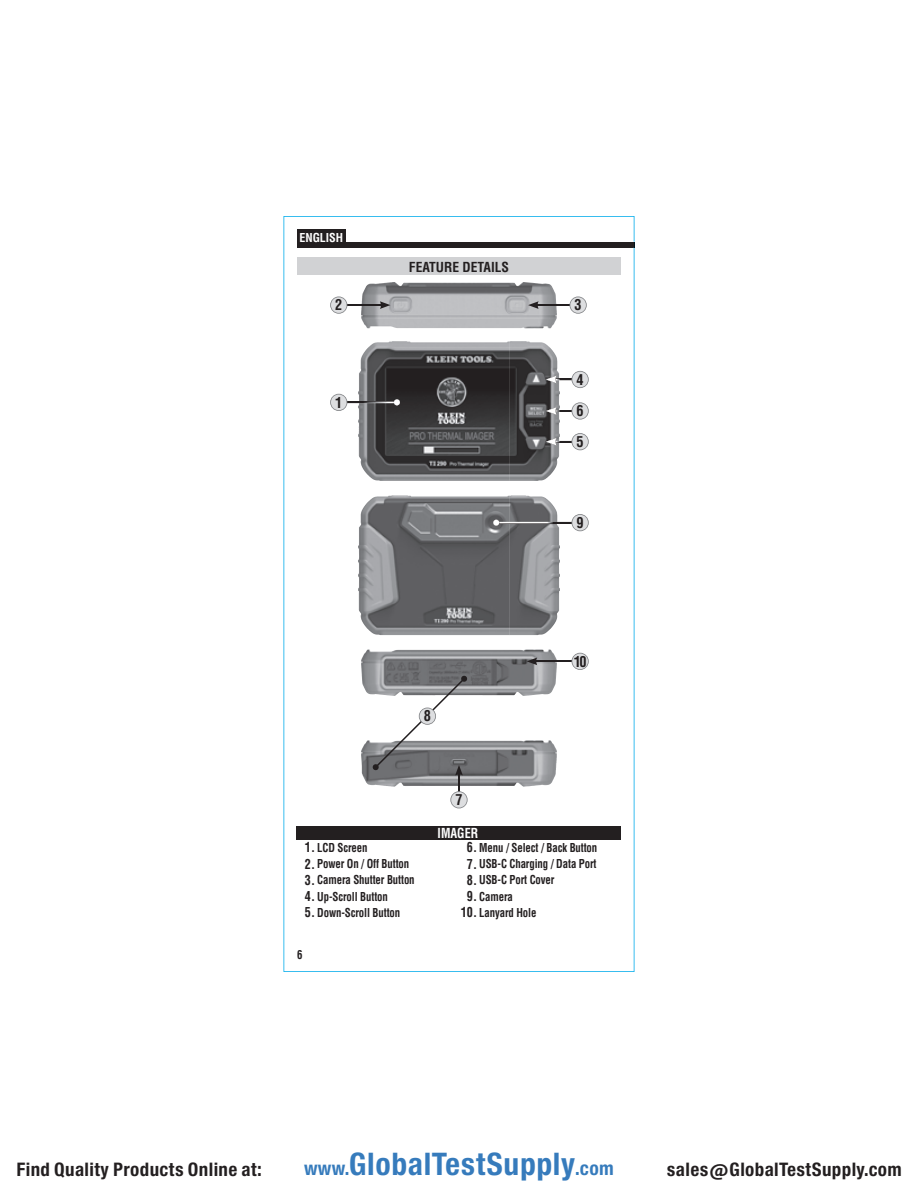
<style>
.page{position:relative;width:918px;height:1188px;background:#fff}
.page>*{position:absolute;margin:0;border:0;box-sizing:border-box;transform-origin:0 0}
.t1{font:29.7px "Europa Gro Nr 2 SBOP Bol Con";letter-spacing:.02em;color:#367bbc}
.t2{font:17.85px "Europa Gro Nr 2 SBOP Bol Con";letter-spacing:.02em;color:#231f20}
.t3{font:700 condensed 14.7px "Helvetica LT Std";color:#231f20}
.t4{font:700 condensed 13.5px "Helvetica LT Std";color:#231f20}
.t5{font:700 condensed 13.5px "Helvetica LT Std";color:#fff;scale:.9 1}
.t6{font:700 condensed 12px "Helvetica LT Std";letter-spacing:-.01em;color:#231f20;scale:.9 1}
.t7{font:700 condensed 12px "Helvetica LT Std";letter-spacing:-.005em;color:#fff}
.s1{font-size:13.5px}
.s2{font-size:18.3px}
</style>
<div class="page">
<svg style="left:284px;top:216px;width:350px;height:756px"></svg>
<p class="t7" style="left:299px;top:230px;width:45px">ENGLISH</p>
<p class="t4" style="left:409px;top:259px;width:102px">FEATURE DETAILS</p>
<p class="t3" style="left:335px;top:296px;width:9px">2</p>
<p class="t3" style="left:575px;top:296px;width:9px">3</p>
<p class="t3" style="left:335px;top:393px;width:9px">1</p>
<p class="t3" style="left:424px;top:707px;width:9px">8</p>
<p class="t3" style="left:455px;top:791px;width:9px">7</p>
<p class="t5" style="left:438px;top:824px;width:47px">IMAGER</p>
<p class="t3" style="left:577px;top:370px;width:9px">4</p>
<p class="t3" style="left:577px;top:402px;width:9px">6</p>
<p class="t3" style="left:577px;top:432px;width:9px">5</p>
<p class="t3" style="left:577px;top:513px;width:9px">9</p>
<p class="t3" style="left:574px;top:652px;width:14px">10</p>
<p class="t6" style="left:305px;top:840px;width:71px"><span class="s1">1.</span> LCD Screen</p>
<p class="t6" style="left:467px;top:840px;width:146px"><span class="s1">6.</span> Menu / Select / Back Button</p>
<p class="t6" style="left:305px;top:856px;width:117px"><span class="s1">2.</span> Power On / Off Button</p>
<p class="t6" style="left:467px;top:856px;width:146px"><span class="s1">7.</span> USB-C Charging / Data Port</p>
<p class="t6" style="left:305px;top:872px;width:123px"><span class="s1">3.</span> Camera Shutter Button</p>
<p class="t6" style="left:467px;top:872px;width:99px"><span class="s1">8.</span> USB-C Port Cover</p>
<p class="t6" style="left:305px;top:889px;width:94px"><span class="s1">4.</span> Up-Scroll Button</p>
<p class="t6" style="left:467px;top:889px;width:53px"><span class="s1">9.</span> Camera</p>
<p class="t6" style="left:305px;top:905px;width:107px"><span class="s1">5.</span> Down-Scroll Button</p>
<p class="t6" style="left:461px;top:905px;width:86px"><span class="s1">10.</span> Lanyard Hole</p>
<p class="t6" style="left:297px;top:947px;width:7px">6</p>
<h2 class="t2" style="left:16px;top:1159px;width:247px">Find Quality Products Online at:</h2>
<h1 class="t1" style="left:304px;top:1147px;width:311px"><span class="s2">www.</span>GlobalTestSupply<span class="s2">.com</span></h1>
<h2 class="t2" style="left:667px;top:1159px;width:236px">sales@GlobalTestSupply.com</h2>
</div>
